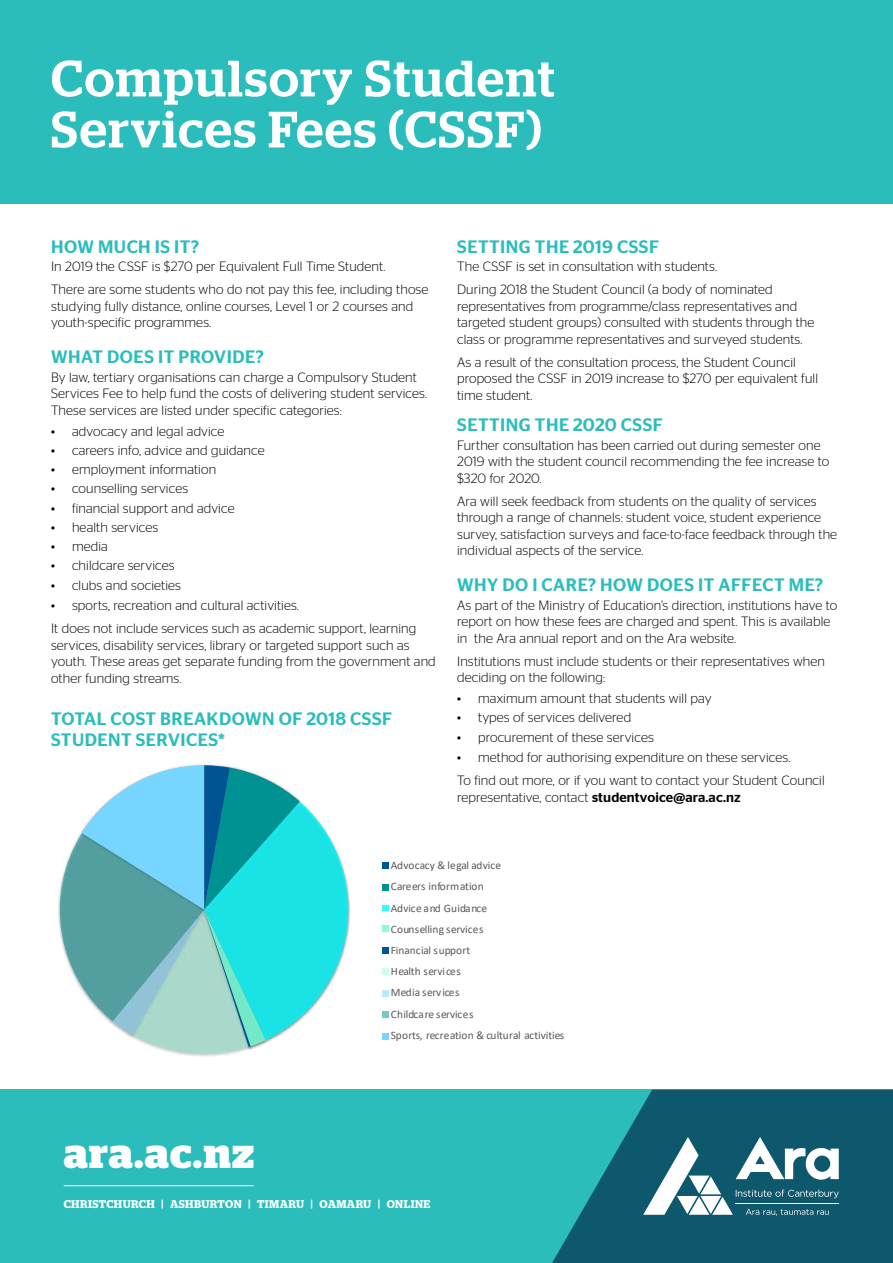
<style>
.page{position:relative;width:893px;height:1263px;background:#fff}
.page>*{position:absolute;margin:0;border:0;box-sizing:border-box;transform-origin:0 0}
.t1{font:500 51px/51px "Stag";letter-spacing:.035em;color:#fff}
.t2{font:700 42px "Stag";letter-spacing:.03em;color:#fff}
.t3{font:500 18px/21px "Stag Sans";letter-spacing:.03em;color:#2bbdbc}
.t4{font:300 13.5px/16.5px "Stag Sans";letter-spacing:.01em;color:#000}
.t5{font:11.4px/21.5px "Calibri";letter-spacing:-.005em;color:#595959}
.t6{font:600 11.25px "Stag";letter-spacing:.035em;color:#fff}
.t7{font:7.35px/13.8px "Calibri";letter-spacing:-.005em;color:#595959}
.s1{font-weight:500}
</style>
<div class="page">
<div style="left:0;top:1090px;width:893px;height:173px;background:#2bbdbc"></div>
<hr style="left:64px;top:1185px;width:190px;height:1px;background:#fff">
<svg style="left:552px;top:1090px;width:341px;height:173px;fill:#0e586e"></svg>
<svg style="left:643px;top:1137px;width:196px;height:79px;background:#588b9b"></svg>
<hr style="left:736px;top:1203px;width:103px;height:1px;background:#fff">
<div style="left:0;top:0;width:893px;height:203px;background:#2bbdbc"></div>
<svg style="left:58px;top:764px;width:293px;height:293px"></svg>
<svg style="left:382px;top:862px;width:7px;height:178px"></svg>
<h1 class="t1" style="left:51px;top:52px;width:505px">Compulsory Student<br>Services Fees (CSSF)</h1>
<h3 class="t3" style="left:51px;top:236px;width:150px">HOW MUCH IS IT?</h3>
<p class="t4" style="left:51px;top:255px;width:379px;line-height:23px">In 2019 the CSSF is $270 per Equivalent Full Time Student.<br>There are some students who do not pay this fee, including those</p>
<p class="t4" style="left:51px;top:298px;width:364px">studying fully distance, online courses, Level 1 or 2 courses and youth-specific programmes.</p>
<h3 class="t3" style="left:51px;top:346px;width:214px">WHAT DOES IT PROVIDE?</h3>
<p class="t4" style="left:51px;top:369px;width:378px">By law, tertiary organisations can charge a Compulsory Student<br>Services Fee to help fund the costs of delivering student services.<br>These services are listed under specific categories:</p>
<p class="t4" style="left:51px;top:422px;width:175px">• advocacy and legal advice</p>
<p class="t4" style="left:51px;top:442px;width:215px">• careers info, advice and guidance</p>
<p class="t4" style="left:51px;top:461px;width:167px">• employment information</p>
<p class="t4" style="left:51px;top:480px;width:139px">• counselling services</p>
<p class="t4" style="left:51px;top:499px;width:185px">• financial support and advice</p>
<p class="t4" style="left:51px;top:519px;width:109px">• health services</p>
<p class="t4" style="left:51px;top:538px;width:58px">• media</p>
<p class="t4" style="left:51px;top:557px;width:125px">• childcare services</p>
<p class="t4" style="left:51px;top:576px;width:131px">• clubs and societies</p>
<p class="t4" style="left:51px;top:594px;width:367px;line-height:23px">• sports, recreation and cultural activities.<br>It does not include services such as academic support, learning</p>
<p class="t4" style="left:51px;top:637px;width:386px">services, disability services, library or targeted support such as youth. These areas get separate funding from the government and other funding streams.</p>
<h3 class="t3" style="left:51px;top:708px;width:342px">TOTAL COST BREAKDOWN OF 2018 CSSF<br>STUDENT SERVICES*</h3>
<h3 class="t3" style="left:457px;top:236px;width:203px">SETTING THE 2019 CSSF</h3>
<p class="t4" style="left:457px;top:255px;width:317px;line-height:23px">The CSSF is set in consultation with students.<br>During 2018 the Student Council (a body of nominated</p>
<p class="t4" style="left:457px;top:298px;width:359px">representatives from programme/class representatives and targeted student groups) consulted with students through the class or programme representatives and surveyed students.</p>
<p class="t4" style="left:457px;top:354px;width:362px">As a result of the consultation process, the Student Council proposed the CSSF in 2019 increase to $270 per equivalent full time student.</p>
<h3 class="t3" style="left:457px;top:414px;width:207px">SETTING THE 2020 CSSF</h3>
<p class="t4" style="left:457px;top:437px;width:374px">Further consultation has been carried out during semester one<br>2019 with the student council recommending the fee increase to $320 for 2020.</p>
<p class="t4" style="left:457px;top:493px;width:381px">Ara will seek feedback from students on the quality of services through a range of channels: student voice, student experience survey, satisfaction surveys and face-to-face feedback through the individual aspects of the service.</p>
<h3 class="t3" style="left:457px;top:574px;width:367px">WHY DO I CARE? HOW DOES IT AFFECT ME?</h3>
<p class="t4" style="left:457px;top:597px;width:382px">As part of the Ministry of Education’s direction, institutions have to report on how these fees are charged and spent. This is available in the Ara annual report and on the Ara website.</p>
<p class="t4" style="left:457px;top:653px;width:369px">Institutions must include students or their representatives when deciding on the following:</p>
<p class="t4" style="left:457px;top:690px;width:256px">• maximum amount that students will pay</p>
<p class="t4" style="left:457px;top:709px;width:176px">• types of services delivered</p>
<p class="t4" style="left:457px;top:728px;width:198px">• procurement of these services</p>
<p class="t4" style="left:457px;top:746px;width:369px;line-height:23px">• method for authorising expenditure on these services.<br>To find out more, or if you want to contact your Student Council</p>
<p class="t4" style="left:457px;top:788px;width:285px">representative, contact <span class="s1">studentvoice@ara.ac.nz</span></p>
<p class="t5" style="left:391px;top:854px;width:112px">Advocacy &amp; legal advice<br>Careers information<br>Advice and Guidance<br>Counselling services</p>
<p class="t5" style="left:391px;top:939px;width:175px">Financial support<br>Health services<br>Media services<br>Childcare services<br>Sports, recreation &amp; cultural activities</p>
<p class="t7" style="left:407px;top:861px;width:64px">Careers information<br>Advice and Guidance</p>
<p class="t7" style="left:407px;top:902px;width:53px">Financial support</p>
<p class="t7" style="left:407px;top:943px;width:55px">Childcare services</p>
<h2 class="t2" style="left:64px;top:1129px;width:192px">ara.ac.nz</h2>
<p class="t6" style="left:64px;top:1198px;width:368px">CHRISTCHURCH | ASHBURTON | TIMARU | OAMARU | ONLINE</p>
</div>
